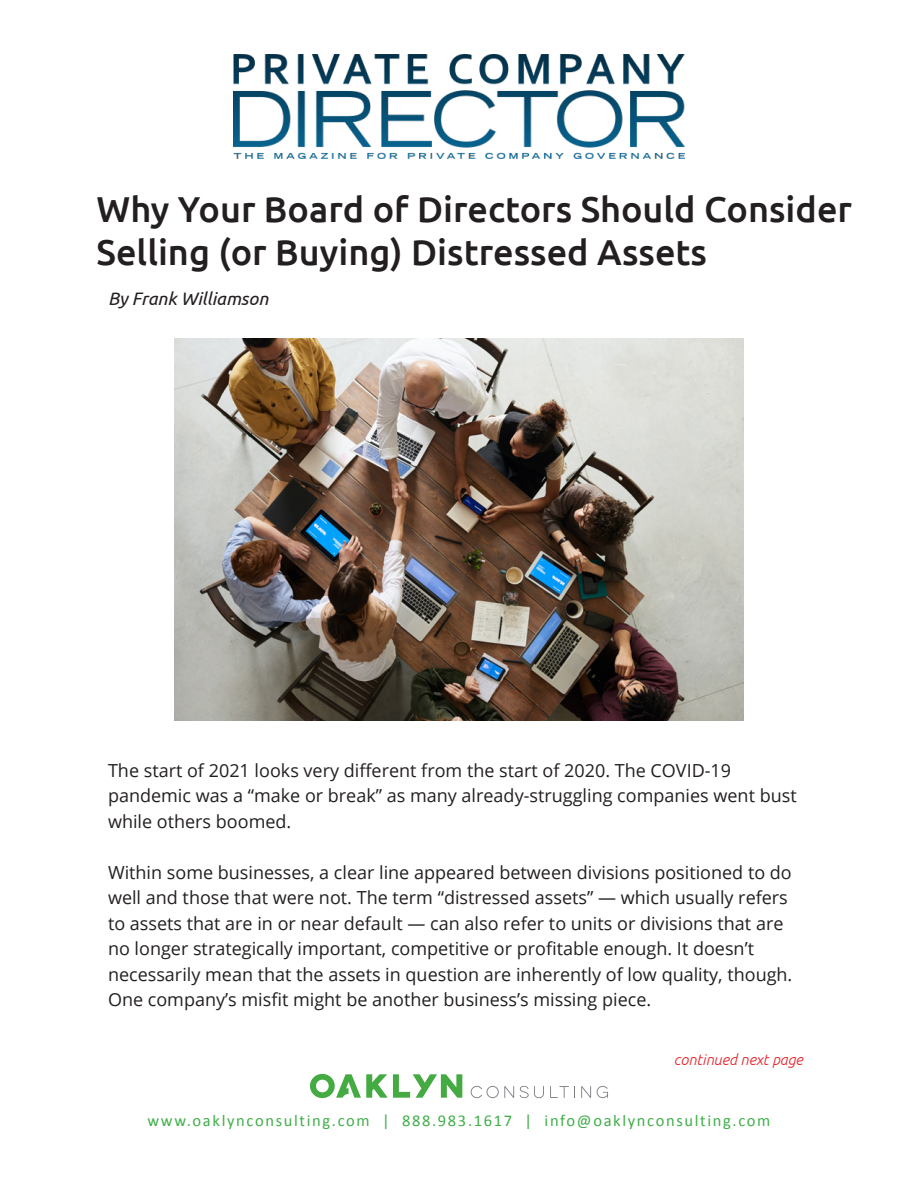
<style>
.page{position:relative;width:918px;height:1188px;background:#fff}
.page>*{position:absolute;margin:0;border:0;box-sizing:border-box;transform-origin:0 0}
.t1{font:500 36px/43.2px "Ubuntu";color:#231f20}
.t2{font:18px/25.5px "Open Sans";color:#231f20}
.t3{font:italic 18px "Ubuntu";color:#231f20}
.t4{font:16.5px "Calibri";letter-spacing:.1em;color:#40ae49}
.t5{font:italic 300 15px "Ubuntu";color:#e72027}
</style>
<div class="page">
<svg style="left:471px;top:1086px;width:43px;height:12px"></svg>
<svg style="left:520px;top:1086px;width:24px;height:12px"></svg>
<svg style="left:550px;top:1086px;width:25px;height:12px"></svg>
<svg style="left:581px;top:1086px;width:10px;height:12px"></svg>
<svg style="left:597px;top:1086px;width:11px;height:12px"></svg>
<svg style="left:310px;top:1074px;width:152px;height:24px"></svg>
<img style="left:174px;top:338px;width:570px;height:383px">
<img style="left:234px;top:54px;width:450px;height:105px">
<h1 class="t1" style="left:97px;top:186px;width:757px">Why Your Board of Directors Should Consider<br>Selling (or Buying) Distressed Assets</h1>
<p class="t3" style="left:108px;top:288px;width:162px">By Frank Williamson</p>
<p class="t2" style="left:108px;top:757px;width:690px">The start of 2021 looks very different from the start of 2020. The COVID-19 pandemic was a “make or break” as many already-struggling companies went bust while others boomed.</p>
<p class="t2" style="left:108px;top:859px;width:686px">Within some businesses, a clear line appeared between divisions positioned to do well and those that were not. The term “distressed assets” — which usually refers to assets that are in or near default — can also refer to units or divisions that are no longer strategically important, competitive or profitable enough. It doesn’t necessarily mean that the assets in question are inherently of low quality, though.<br>One company’s misfit might be another business’s missing piece.</p>
<p class="t5" style="left:674px;top:1051px;width:131px">continued next page</p>
<p class="t4" style="left:147px;top:1109px;width:625px">www.oaklynconsulting.com | 888.983.1617 | info@oaklynconsulting.com</p>
</div>
